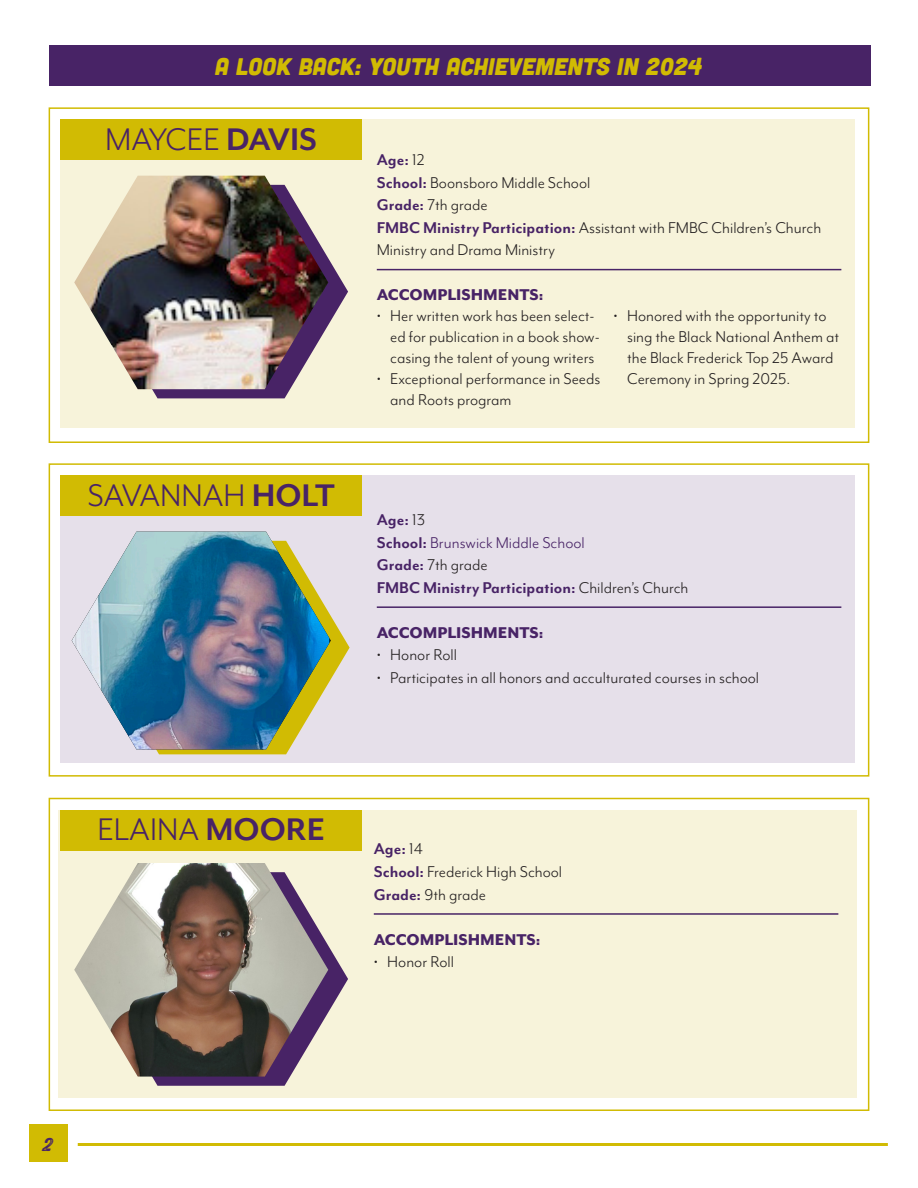
<style>
.page{position:relative;width:918px;height:1188px;background:#fff}
.page>*{position:absolute;margin:0;border:0;box-sizing:border-box;transform-origin:0 0}
.t1{font:36px "Mr Eaves Mod OT";color:#482366}
.t2{font:italic 24px "Cubano";color:#d1bb03}
.t3{font:18px/21px "Mr Eaves Mod OT";color:#231f20}
.t4{font:700 18px "Mr Eaves Mod OT";color:#482366}
.t5{font:800 18px "Mr Eaves Mod OT";color:#482366}
.t6{font:18px "Mr Eaves Mod OT";color:#482366}
.t7{font:18px "Thirsty Rough Bol Two";color:#482366}
.s1{font-weight:700}
.s2{font-weight:400;color:#231f20}
.s3{font-weight:700;color:#482366}
</style>
<div class="page">
<hr style="left:78px;top:1143px;width:810px;height:3px;background:#d1bb03">
<div style="left:29px;top:1124px;width:39px;height:38px;background:#d1bb03"></div>
<div style="left:49px;top:45px;width:821px;height:41px;background:#482366"></div>
<div style="left:61px;top:476px;width:794px;height:287px;background:#e6e0ea"></div>
<div style="left:49px;top:463px;width:820px;height:314px;border:2px solid #d1bb03"></div>
<svg style="left:136px;top:616px;width:214px;height:138px"></svg>
<img style="left:72px;top:532px;width:257px;height:217px">
<hr style="left:377px;top:606px;width:464px;height:2px;background:#482366">
<div style="left:61px;top:476px;width:301px;height:40px;background:#d1bb03"></div>
<div style="left:61px;top:120px;width:794px;height:308px;background:#f7f3da"></div>
<div style="left:49px;top:107px;width:820px;height:336px;border:2px solid #d1bb03"></div>
<svg style="left:137px;top:258px;width:211px;height:140px"></svg>
<img style="left:74px;top:176px;width:254px;height:213px">
<div style="left:61px;top:120px;width:301px;height:40px;background:#d1bb03"></div>
<hr style="left:377px;top:269px;width:464px;height:1px;background:#482366">
<div style="left:59px;top:810px;width:798px;height:288px;background:#f7f3da"></div>
<div style="left:49px;top:798px;width:820px;height:313px;border:2px solid #d1bb03"></div>
<svg style="left:152px;top:945px;width:196px;height:141px"></svg>
<img style="left:74px;top:863px;width:254px;height:214px">
<div style="left:61px;top:810px;width:301px;height:40px;background:#d1bb03"></div>
<hr style="left:374px;top:913px;width:464px;height:2px;background:#482366">
<p class="t2" style="left:215px;top:51px;width:489px">A LOOK BACK: YOUTH ACHIEVEMENTS IN 2024</p>
<p class="t1" style="left:105px;top:119px;width:213px">MAYCEE <span class="s1">DAVIS</span></p>
<p class="t1" style="left:88px;top:475px;width:249px">SAVANNAH <span class="s1">HOLT</span></p>
<p class="t4" style="left:377px;top:149px;width:49px">Age: <span class="s2">12</span></p>
<p class="t3" style="left:377px;top:172px;width:215px"><span class="s3">School:</span> Boonsboro Middle School</p>
<p class="t3" style="left:377px;top:194px;width:112px"><span class="s3">Grade:</span> 7th grade</p>
<p class="t3" style="left:377px;top:216px;width:446px;line-height:22.5px"><span class="s3">FMBC Ministry Participation:</span> Assistant with FMBC Children’s Church<br>Ministry and Drama Ministry</p>
<p class="t5" style="left:377px;top:285px;width:168px">ACCOMPLISHMENTS:</p>
<p class="t3" style="left:390px;top:305px;width:211px;text-indent:-13px">• Her written work has been select&shy;ed for publication in a book show&shy;casing the talent of young writers</p>
<p class="t3" style="left:390px;top:368px;width:212px;text-indent:-13px">• Exceptional performance in Seeds and Roots program</p>
<p class="t3" style="left:627px;top:305px;width:214px;text-indent:-14px">• Honored with the opportunity to sing the Black National Anthem at the Black Frederick Top 25 Award<br>Ceremony in Spring 2025.</p>
<p class="t4" style="left:377px;top:510px;width:50px">Age: <span class="s2">13</span></p>
<p class="t6" style="left:377px;top:533px;width:210px"><span class="s1">School:</span> Brunswick Middle School</p>
<p class="t3" style="left:377px;top:554px;width:112px"><span class="s3">Grade:</span> 7th grade</p>
<p class="t4" style="left:377px;top:577px;width:313px">FMBC Ministry Participation: <span class="s2">Children’s Church</span></p>
<p class="t5" style="left:377px;top:622px;width:168px">ACCOMPLISHMENTS:</p>
<p class="t3" style="left:377px;top:644px;width:82px">• Honor Roll</p>
<p class="t3" style="left:377px;top:667px;width:384px">• Participates in all honors and acculturated courses in school</p>
<p class="t1" style="left:97px;top:810px;width:229px">ELAINA <span class="s1">MOORE</span></p>
<p class="t4" style="left:374px;top:838px;width:51px">Age: <span class="s2">14</span></p>
<p class="t3" style="left:374px;top:861px;width:190px"><span class="s3">School:</span> Frederick High School</p>
<p class="t3" style="left:374px;top:884px;width:114px"><span class="s3">Grade:</span> 9th grade</p>
<p class="t5" style="left:374px;top:929px;width:168px">ACCOMPLISHMENTS:</p>
<p class="t3" style="left:374px;top:951px;width:82px">• Honor Roll</p>
<p class="t7" style="left:43px;top:1131px;width:11px">2</p>
</div>
